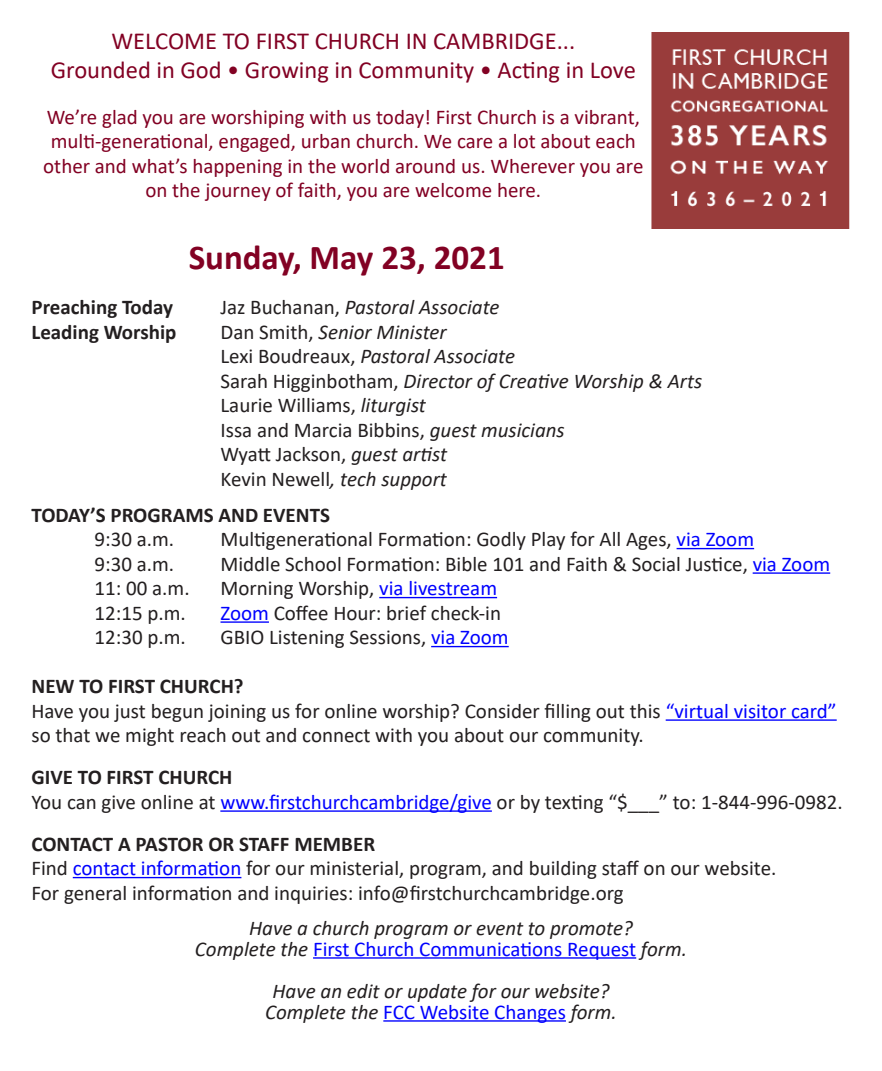
<style>
.page{position:relative;width:882px;height:1071px;background:#fff}
.page>*{position:absolute;margin:0;border:0;box-sizing:border-box;transform-origin:0 0}
.Paragraph_Style_1{font:700 35px "Calibri";color:#820123}
.t1{font:24.5px "Calibri";color:#820123}
.Paragraph_Style_1-2{font:21px/24.5px "Calibri";color:#231f20}
.Paragraph_Style_1-3{font:italic 21px "Calibri";color:#231f20}
.Paragraph_Style_1-4{font:21px/24.5px "Calibri";color:#820123;text-align:center}
.Paragraph_Style_1-5{font:700 21px "Calibri";color:#231f20}
.Paragraph_Style_1-6{font:21px "Calibri";color:#00f}
.s1{font-style:normal}
.s2{font-style:italic}
.s3{color:#00f}
.s4{font-style:italic;color:#231f20}
</style>
<div class="page">
<hr style="left:677px;top:548px;width:77px;height:1px;background:#00f">
<hr style="left:753px;top:572px;width:77px;height:2px;background:#00f">
<hr style="left:379px;top:597px;width:118px;height:1px;background:#00f">
<hr style="left:220px;top:621px;width:49px;height:2px;background:#00f">
<hr style="left:431px;top:646px;width:78px;height:1px;background:#00f">
<hr style="left:666px;top:719px;width:171px;height:2px;background:#00f">
<hr style="left:220px;top:810px;width:272px;height:2px;background:#00f">
<hr style="left:73px;top:877px;width:168px;height:1px;background:#00f">
<hr style="left:313px;top:957px;width:323px;height:2px;background:#00f">
<hr style="left:383px;top:1020px;width:183px;height:2px;background:#00f">
<img style="left:651px;top:32px;width:199px;height:197px">
<p class="t1" style="left:111px;top:23px;width:465px">WELCOME TO FIRST CHURCH IN CAMBRIDGE...</p>
<p class="t1" style="left:51px;top:53px;width:587px">Grounded in God • Growing in Community • Acting in Love</p>
<p class="Paragraph_Style_1-4" style="left:43px;top:104px;width:602px">We’re glad you are worshiping with us today! First Church is a vibrant, multi-generational, engaged, urban church. We care a lot about each other and what’s happening in the world around us. Wherever you are on the journey of faith, you are welcome here.</p>
<p class="Paragraph_Style_1" style="left:189px;top:232px;width:318px">Sunday, May 23, 2021</p>
<p class="Paragraph_Style_1-5" style="left:32px;top:293px;width:143px">Preaching Today</p>
<p class="Paragraph_Style_1-3" style="left:220px;top:293px;width:281px"><span class="s1">Jaz Buchanan,</span> Pastoral Associate</p>
<p class="Paragraph_Style_1-5" style="left:32px;top:317px;width:147px">Leading Worship</p>
<p class="Paragraph_Style_1-3" style="left:220px;top:317px;width:228px"><span class="s1">Dan Smith,</span> Senior Minister</p>
<p class="Paragraph_Style_1-3" style="left:220px;top:342px;width:296px"><span class="s1">Lexi Boudreaux,</span> Pastoral Associate</p>
<p class="Paragraph_Style_1-3" style="left:220px;top:366px;width:483px"><span class="s1">Sarah Higginbotham,</span> Director of Creative Worship &amp; Arts</p>
<p class="Paragraph_Style_1-2" style="left:220px;top:393px;width:207px">Laurie Williams, <span class="s2">liturgist</span></p>
<p class="Paragraph_Style_1-2" style="left:220px;top:417px;width:346px">Issa and Marcia Bibbins, <span class="s2">guest musicians</span></p>
<p class="Paragraph_Style_1-2" style="left:220px;top:442px;width:228px">Wyatt Jackson, <span class="s2">guest artist</span></p>
<p class="Paragraph_Style_1-3" style="left:220px;top:464px;width:228px"><span class="s1">Kevin Newell</span>, tech support</p>
<p class="Paragraph_Style_1-5" style="left:32px;top:500px;width:300px">TODAY’S PROGRAMS AND EVENTS</p>
<p class="Paragraph_Style_1-2" style="left:94px;top:526px;width:81px">9:30 a.m.</p>
<p class="Paragraph_Style_1-2" style="left:220px;top:526px;width:535px">Multigenerational Formation: Godly Play for All Ages, <span class="s3">via Zoom</span></p>
<p class="Paragraph_Style_1-2" style="left:94px;top:551px;width:81px">9:30 a.m.</p>
<p class="Paragraph_Style_1-2" style="left:220px;top:551px;width:611px">Middle School Formation: Bible 101 and Faith &amp; Social Justice, <span class="s3">via Zoom</span></p>
<p class="Paragraph_Style_1-2" style="left:94px;top:575px;width:97px">11: 00 a.m.</p>
<p class="Paragraph_Style_1-2" style="left:220px;top:575px;width:278px">Morning Worship, <span class="s3">via livestream</span></p>
<p class="Paragraph_Style_1-2" style="left:94px;top:600px;width:93px">12:15 p.m.</p>
<p class="Paragraph_Style_1-2" style="left:220px;top:600px;width:282px"><span class="s3">Zoom</span> Coffee Hour: brief check-in</p>
<p class="Paragraph_Style_1-2" style="left:94px;top:624px;width:93px">12:30 p.m.</p>
<p class="Paragraph_Style_1-2" style="left:220px;top:624px;width:290px">GBIO Listening Sessions, <span class="s3">via Zoom</span></p>
<p class="Paragraph_Style_1-5" style="left:32px;top:671px;width:214px">NEW TO FIRST CHURCH?</p>
<p class="Paragraph_Style_1-2" style="left:32px;top:698px;width:807px">Have you just begun joining us for online worship? Consider filling out this <span class="s3">“virtual visitor card” </span>so that we might reach out and connect with you about our community.</p>
<p class="Paragraph_Style_1-5" style="left:32px;top:762px;width:202px">GIVE TO FIRST CHURCH</p>
<p class="Paragraph_Style_1-2" style="left:32px;top:789px;width:813px">You can give online at <span class="s3">www.firstchurchcambridge/give</span> or by texting “$___” to: 1-844-996-0982.</p>
<p class="Paragraph_Style_1-5" style="left:32px;top:829px;width:345px">CONTACT A PASTOR OR STAFF MEMBER</p>
<p class="Paragraph_Style_1-2" style="left:32px;top:855px;width:746px">Find <span class="s3">contact information</span> for our ministerial, program, and building staff on our website.</p>
<p class="Paragraph_Style_1-2" style="left:32px;top:880px;width:594px">For general information and inquiries: info@firstchurchcambridge.org</p>
<p class="Paragraph_Style_1-3" style="left:249px;top:913px;width:385px">Have a church program or event to promote?</p>
<p class="Paragraph_Style_1-6" style="left:195px;top:934px;width:494px"><span class="s4">Complete the</span> First Church Communications Request <span class="s4">form.</span></p>
<p class="Paragraph_Style_1-3" style="left:273px;top:976px;width:338px">Have an edit or update for our website?</p>
<p class="Paragraph_Style_1-6" style="left:265px;top:997px;width:353px"><span class="s4">Complete the</span> FCC Website Changes <span class="s4">form.</span></p>
</div>
